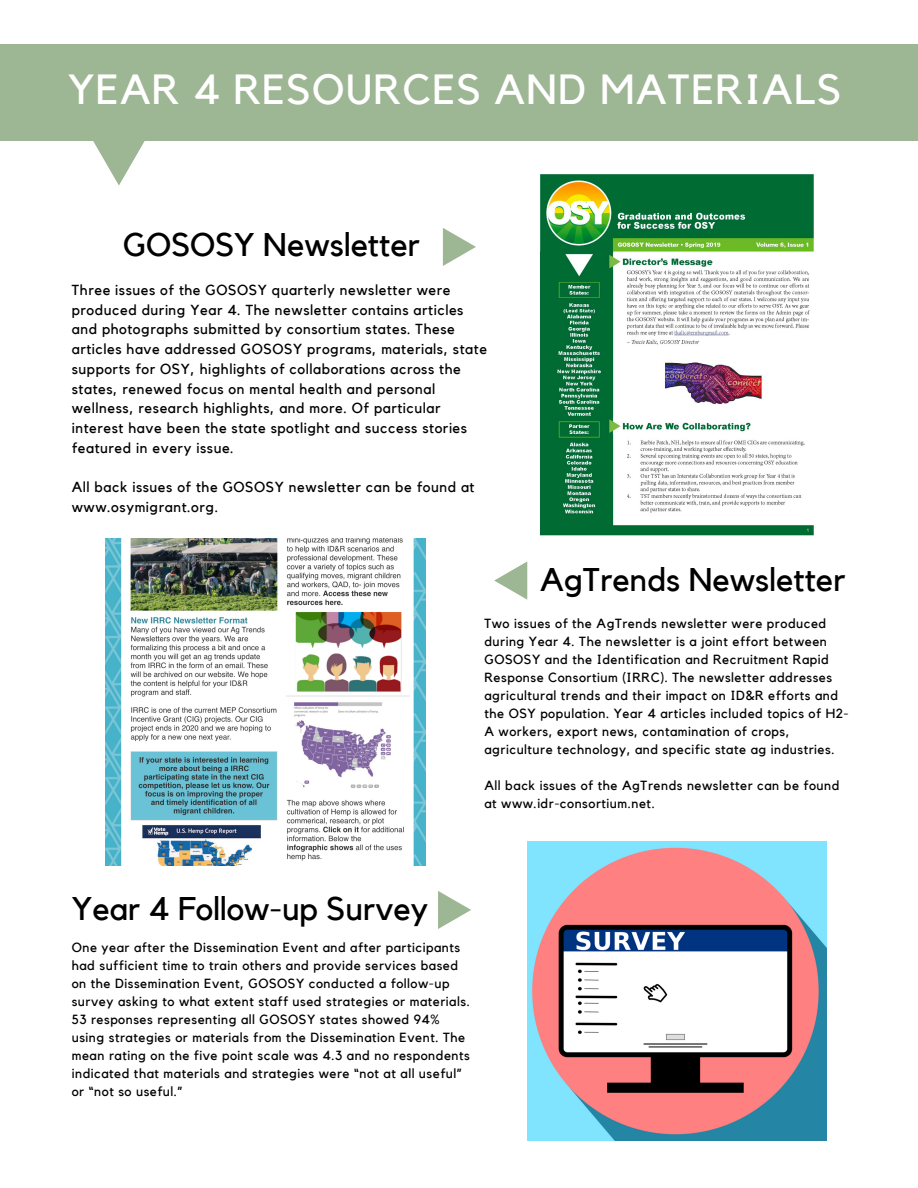
<style>
.page{position:relative;width:918px;height:1188px;background:#fff}
.page>*{position:absolute;margin:0;border:0;box-sizing:border-box;transform-origin:0 0}
.t1{font:42px "Kollektif";letter-spacing:.03em;color:#fff}
.t2{font:32.7px "Kollektif";color:#000}
.t3{font:14.55px/19.8px "Kollektif";letter-spacing:.04em;color:#000}
.t4{font:13.2px/18px "Kollektif";letter-spacing:.04em;color:#000}
</style>
<div class="page">
<div style="left:0;top:44px;width:918px;height:96px;background:#9db693"></div>
<svg style="left:438px;top:891px;width:33px;height:38px"></svg>
<img style="left:539px;top:174px;width:275px;height:362px">
<img style="left:106px;top:539px;width:319px;height:326px">
<svg style="left:494px;top:561px;width:33px;height:39px"></svg>
<svg style="left:443px;top:228px;width:33px;height:38px"></svg>
<svg style="left:93px;top:140px;width:52px;height:46px"></svg>
<img style="left:527px;top:842px;width:300px;height:299px">
<h1 class="t1" style="left:68px;top:70px;width:775px">YEAR 4 RESOURCES AND MATERIALS</h1>
<h2 class="t2" style="left:123px;top:230px;width:298px">GOSOSY Newsletter</h2>
<p class="t3" style="left:72px;top:281px;width:417px">Three issues of the GOSOSY quarterly newsletter were produced during Year 4. The newsletter contains articles and photographs submitted by consortium states. These articles have addressed GOSOSY programs, materials, state supports for OSY, highlights of collaborations across the states, renewed focus on mental health and personal wellness, research highlights, and more. Of particular interest have been the state spotlight and success stories featured in every issue.</p>
<p class="t3" style="left:72px;top:478px;width:404px">All back issues of the GOSOSY newsletter can be found at www.osymigrant.org.</p>
<h2 class="t2" style="left:540px;top:564px;width:307px">AgTrends Newsletter</h2>
<p class="t4" style="left:484px;top:615px;width:366px">Two issues of the AgTrends newsletter were produced during Year 4. The newsletter is a joint effort between GOSOSY and the Identification and Recruitment Rapid Response Consortium (IRRC). The newsletter addresses agricultural trends and their impact on ID&amp;R efforts and the OSY population. Year 4 articles included topics of H2- A workers, export news, contamination of crops, agriculture technology, and specific state ag industries.</p>
<p class="t4" style="left:484px;top:777px;width:357px">All back issues of the AgTrends newsletter can be found at www.idr-consortium.net.</p>
<h2 class="t2" style="left:72px;top:894px;width:358px">Year 4 Follow-up Survey</h2>
<p class="t4" style="left:72px;top:939px;width:400px">One year after the Dissemination Event and after participants had sufficient time to train others and provide services based on the Dissemination Event, GOSOSY conducted a follow-up survey asking to what extent staff used strategies or materials.<br>53 responses representing all GOSOSY states showed 94% using strategies or materials from the Dissemination Event. The mean rating on the five point scale was 4.3 and no respondents indicated that materials and strategies were “not at all useful” or “not so useful.”</p>
</div>
